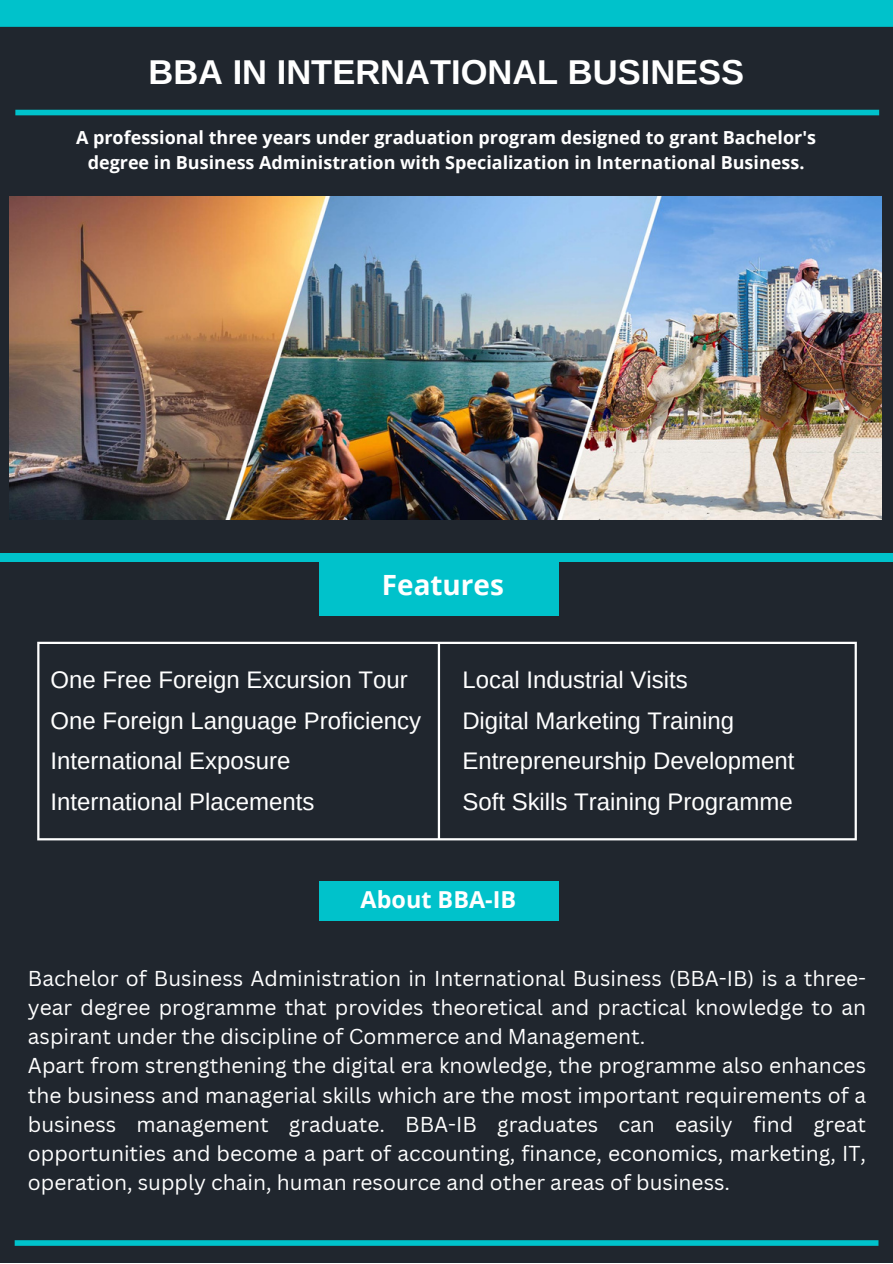
<style>
.page{position:relative;width:893px;height:1264px;background:#fff}
.page>*{position:absolute;margin:0;border:0;box-sizing:border-box;transform-origin:0 0}
.t1{font:700 34.5px "Arimo";color:#fff}
.t2{font:700 27.9px "Open Sans";color:#fff}
.t3{font:24px "Arimo";color:#fff}
.t4{font:700 23.4px "Open Sans";color:#fff}
.t5{font:21px/29.2px "Canva Sans";color:#fff;text-align:justify}
.t6{font:700 18px/24.8px "Open Sans";color:#fff;text-align:center}
</style>
<div class="page">
<div style="left:0;top:0;width:892px;height:1262px;background:#20262e"></div>
<div style="left:0;top:0;width:892px;height:27px;background:#00c2cb"></div>
<div style="left:0;top:554px;width:892px;height:8px;background:#00c2cb"></div>
<div style="left:319px;top:880px;width:239px;height:40px;background:#00c2cb"></div>
<div style="left:15px;top:1240px;width:863px;height:5px;background:#00c2cb"></div>
<div style="left:319px;top:561px;width:239px;height:55px;background:#00c2cb"></div>
<hr style="left:37px;top:644px;width:2px;height:194px;background:#fff">
<hr style="left:438px;top:644px;width:2px;height:194px;background:#fff">
<hr style="left:854px;top:644px;width:2px;height:194px;background:#fff">
<hr style="left:37px;top:641px;width:819px;height:3px;background:#fff">
<hr style="left:37px;top:838px;width:819px;height:2px;background:#fff">
<img style="left:9px;top:196px;width:872px;height:324px">
<div style="left:15px;top:110px;width:864px;height:5px;background:#00c2cb"></div>
<p class="t1" style="left:148px;top:53px;width:597px">BBA IN INTERNATIONAL BUSINESS</p>
<p class="t6" style="left:76px;top:124px;width:741px">A professional three years under graduation program designed to grant Bachelor's degree in Business Administration with Specialization in International Business.</p>
<p class="t2" style="left:382px;top:565px;width:123px">Features</p>
<p class="t3" style="left:50px;top:666px;width:359px">One Free Foreign Excursion Tour</p>
<p class="t3" style="left:50px;top:707px;width:372px">One Foreign Language Proficiency</p>
<p class="t3" style="left:50px;top:747px;width:241px">International Exposure</p>
<p class="t3" style="left:50px;top:788px;width:265px">International Placements</p>
<p class="t3" style="left:462px;top:666px;width:227px">Local Industrial Visits</p>
<p class="t3" style="left:462px;top:707px;width:273px">Digital Marketing Training</p>
<p class="t3" style="left:462px;top:747px;width:333px">Entrepreneurship Development</p>
<p class="t3" style="left:462px;top:788px;width:332px">Soft Skills Training Programme</p>
<p class="t4" style="left:360px;top:882px;width:157px">About BBA-IB</p>
<p class="t5" style="left:28px;top:962px;width:839px">Bachelor of Business Administration in International Business (BBA-IB) is a three&shy;year degree programme that provides theoretical and practical knowledge to an aspirant under the discipline of Commerce and Management.</p>
<p class="t5" style="left:28px;top:1050px;width:839px">Apart from strengthening the digital era knowledge, the programme also enhances the business and managerial skills which are the most important requirements of a business management graduate. BBA-IB graduates can easily find great opportunities and become a part of accounting, finance, economics, marketing, IT, operation, supply chain, human resource and other areas of business.</p>
</div>
